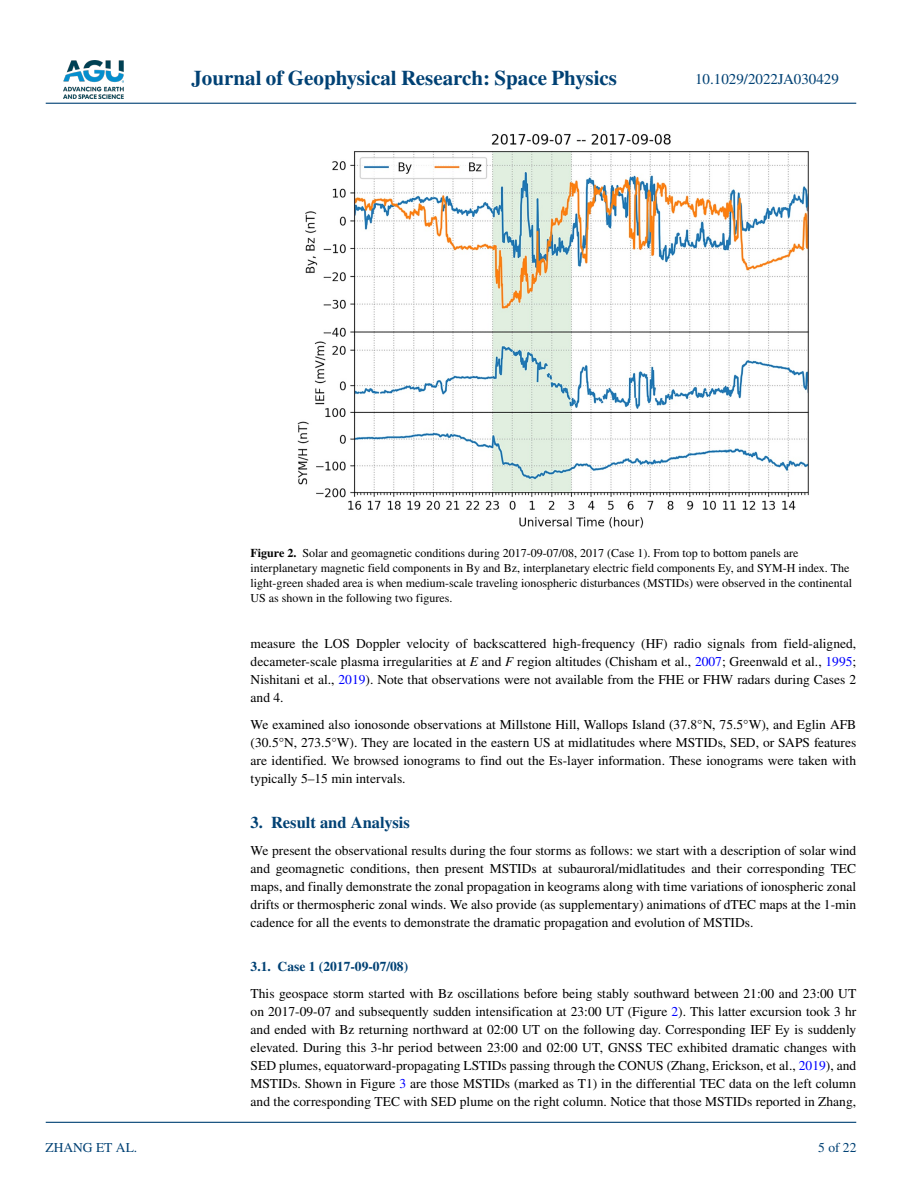
<style>
.page{position:relative;width:902px;height:1183px;background:#fff}
.page>*{position:absolute;margin:0;border:0;box-sizing:border-box;transform-origin:0 0}
.t1{font:700 21px "STIX";color:#004174}
.t2{font:700 16.5px "STIX";color:#004174}
.t3{font:15px "STIX";color:#004174}
.t4{font:13.5px/18px "STIX";color:#000;text-align:justify}
.t5{font:700 13.5px "STIX";color:#004174}
.t6{font:13.5px "STIX";color:#004174}
.t7{font:12px/15px "STIX";color:#000}
.s1{font-weight:700}
.s2{font-style:italic}
.s3{color:#00f}
</style>
<div class="page">
<img style="left:63px;top:60px;width:60px;height:39px">
<hr style="left:46px;top:103px;width:810px;height:1px;background:#004174">
<hr style="left:46px;top:1121px;width:810px;height:1px;background:#004174">
<img style="left:297px;top:134px;width:512px;height:394px">
<h1 class="t1" style="left:191px;top:66px;width:427px">Journal of Geophysical Research: Space Physics</h1>
<p class="t3" style="left:695px;top:69px;width:145px">10.1029/2022JA030429</p>
<p class="t6" style="left:45px;top:1138px;width:93px">ZHANG ET AL.</p>
<p class="t7" style="left:250px;top:546px;width:603px"><span class="s1">Figure 2.</span> Solar and geomagnetic conditions during 2017-09-07/08, 2017 (Case 1). From top to bottom panels are interplanetary magnetic field components in By and Bz, interplanetary electric field components Ey, and SYM-H index. The light-green shaded area is when medium-scale traveling ionospheric disturbances (MSTIDs) were observed in the continental US as shown in the following two figures.</p>
<p class="t4" style="left:250px;top:635px;width:607px">measure the LOS Doppler velocity of backscattered high-frequency (HF) radio signals from field-aligned, decameter-scale plasma irregularities at <span class="s2">E</span> and <span class="s2">F</span> region altitudes (Chisham et al., <span class="s3">2007</span>; Greenwald et al., <span class="s3">1995</span>; Nishitani et al., <span class="s3">2019</span>). Note that observations were not available from the FHE or FHW radars during Cases 2 and 4.</p>
<p class="t4" style="left:250px;top:716px;width:607px">We examined also ionosonde observations at Millstone Hill, Wallops Island (37.8°N, 75.5°W), and Eglin AFB (30.5°N, 273.5°W). They are located in the eastern US at midlatitudes where MSTIDs, SED, or SAPS features are identified. We browsed ionograms to find out the Es-layer information. These ionograms were taken with typically 5–15 min intervals.</p>
<p class="t2" style="left:250px;top:812px;width:161px">3. Result and Analysis</p>
<p class="t4" style="left:250px;top:842px;width:607px">We present the observational results during the four storms as follows: we start with a description of solar wind and geomagnetic conditions, then present MSTIDs at subauroral/midlatitudes and their corresponding TEC maps, and finally demonstrate the zonal propagation in keograms along with time variations of ionospheric zonal drifts or thermospheric zonal winds. We also provide (as supplementary) animations of dTEC maps at the 1-min cadence for all the events to demonstrate the dramatic propagation and evolution of MSTIDs.</p>
<p class="t5" style="left:250px;top:957px;width:159px">3.1. Case 1 (2017-09-07/08)</p>
<p class="t4" style="left:250px;top:984px;width:607px">This geospace storm started with Bz oscillations before being stably southward between 21:00 and 23:00 UT on 2017-09-07 and subsequently sudden intensification at 23:00 UT (Figure <span class="s3">2</span>). This latter excursion took 3 hr and ended with Bz returning northward at 02:00 UT on the following day. Corresponding IEF Ey is suddenly elevated. During this 3-hr period between 23:00 and 02:00 UT, GNSS TEC exhibited dramatic changes with SED plumes, equatorward-propagating LSTIDs passing through the CONUS (Zhang, Erickson, et al., <span class="s3">2019</span>), and MSTIDs. Shown in Figure <span class="s3">3</span> are those MSTIDs (marked as T1) in the differential TEC data on the left column and the corresponding TEC with SED plume on the right column. Notice that those MSTIDs reported in Zhang,</p>
<p class="t6" style="left:818px;top:1138px;width:40px">5 of 22</p>
</div>
